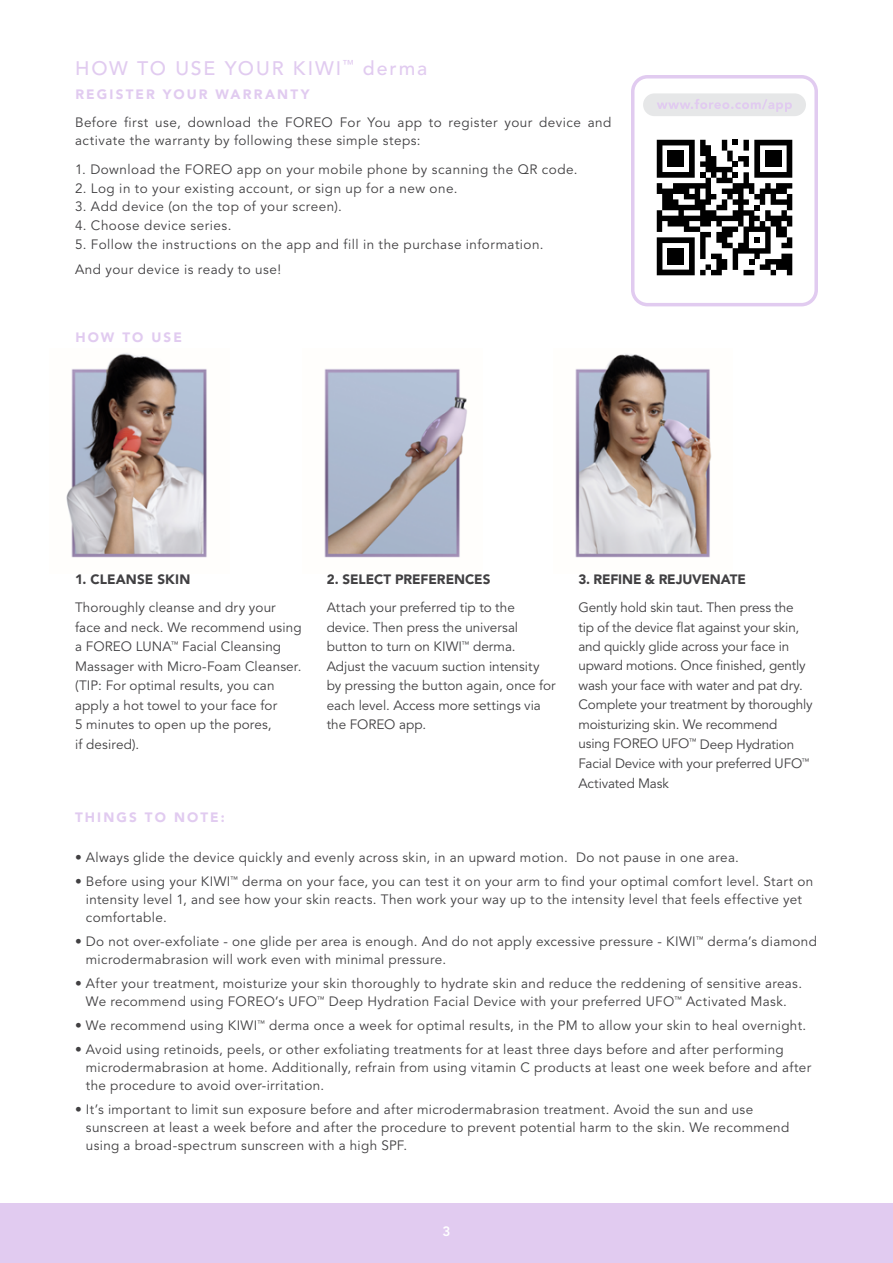
<style>
.page{position:relative;width:893px;height:1263px;background:#fff}
.page>*{position:absolute;margin:0;border:0;box-sizing:border-box;transform-origin:0 0}
.t1{font:500 19.5px "Avenir LT Std";letter-spacing:.1em;color:#e1cbf0}
.t2{font:13.5px/18px "Avenir LT Std";letter-spacing:.025em;color:#414042}
.t3{font:13.5px/19.5px "Avenir LT Std";letter-spacing:-.01em;color:#414042}
.t4{font:13.5px/19.5px "Avenir LT Std";color:#414042}
.t5{font:900 13.5px "Avenir LT Std";letter-spacing:-.005em;color:#414042}
.t6{font:900 13.5px "Avenir LT Std";letter-spacing:.16em;color:#e1cbf0}
.t7{font:800 13.5px "Avenir LT Std";color:#fff}
</style>
<div class="page">
<div style="left:0;top:1203px;width:893px;height:60px;background:#e1cbf0"></div>
<div style="left:643px;top:93px;width:163px;height:23px;background:#e6e7e8;border-radius:11px"></div>
<svg style="left:657px;top:99px;width:135px;height:13px"></svg>
<svg style="left:657px;top:140px;width:135px;height:135px"></svg>
<div style="left:668px;top:151px;width:16px;height:16px;background:#000"></div>
<div style="left:765px;top:151px;width:16px;height:16px;background:#000"></div>
<div style="left:668px;top:248px;width:16px;height:16px;background:#000"></div>
<div style="left:631px;top:75px;width:187px;height:231px;border:3px solid #e1cbf0;border-radius:15px"></div>
<img style="left:66px;top:353px;width:141px;height:205px">
<img style="left:324px;top:369px;width:143px;height:189px">
<img style="left:575px;top:354px;width:137px;height:204px">
<h1 class="t1" style="left:75px;top:57px;width:354px">HOW TO USE YOUR KIWI<sup>™</sup> derma</h1>
<p class="t6" style="left:75px;top:86px;width:236px">REGISTER YOUR WARRANTY</p>
<p class="t2" style="left:75px;top:114px;width:538px">Before first use, download the FOREO For You app to register your device and activate the warranty by following these simple steps:</p>
<p class="t2" style="left:75px;top:161px;width:504px">1. Download the FOREO app on your mobile phone by scanning the QR code.</p>
<p class="t2" style="left:75px;top:179px;width:384px">2. Log in to your existing account, or sign up for a new one.</p>
<p class="t2" style="left:75px;top:198px;width:268px">3. Add device (on the top of your screen).</p>
<p class="t2" style="left:75px;top:217px;width:158px">4. Choose device series.</p>
<p class="t2" style="left:75px;top:232px;width:470px;line-height:25.5px">5. Follow the instructions on the app and fill in the purchase information.<br>And your device is ready to use!</p>
<p class="t6" style="left:75px;top:329px;width:108px">HOW TO USE</p>
<p class="t5" style="left:75px;top:571px;width:117px">1. CLEANSE SKIN</p>
<p class="t2" style="left:75px;top:598px;width:228px;line-height:19.5px">Thoroughly cleanse and dry your face and neck. We recommend using a FOREO LUNA<sup>™</sup> Facial Cleansing<br>Massager with Micro-Foam Cleanser. (TIP: For optimal results, you can apply a hot towel to your face for<br>5 minutes to open up the pores,<br>if desired).</p>
<p class="t5" style="left:327px;top:571px;width:165px">2. SELECT PREFERENCES</p>
<p class="t4" style="left:327px;top:598px;width:231px">Attach your preferred tip to the device. Then press the universal button to turn on KIWI<sup>™</sup> derma.<br>Adjust the vacuum suction intensity by pressing the button again, once for each level. Access more settings via the FOREO app.</p>
<p class="t5" style="left:578px;top:571px;width:169px">3. REFINE &amp; REJUVENATE</p>
<p class="t3" style="left:578px;top:598px;width:236px">Gently hold skin taut. Then press the<br>tip of the device flat against your skin, and quickly glide across your face in upward motions. Once finished, gently wash your face with water and pat dry.<br>Complete your treatment by thoroughly moisturizing skin. We recommend<br>using FOREO UFO<sup>™</sup> Deep Hydration Facial Device with your preferred UFO<sup>™ </sup>Activated Mask</p>
<p class="t6" style="left:75px;top:809px;width:151px">THINGS TO NOTE:</p>
<p class="t2" style="left:75px;top:849px;width:665px">• Always glide the device quickly and evenly across skin, in an upward motion. Do not pause in one area.</p>
<p class="t2" style="left:86px;top:873px;width:729px;text-indent:-11px">• Before using your KIWI<sup>™</sup> derma on your face, you can test it on your arm to find your optimal comfort level. Start on intensity level 1, and see how your skin reacts. Then work your way up to the intensity level that feels effective yet comfortable.</p>
<p class="t2" style="left:86px;top:933px;width:733px;text-indent:-11px">• Do not over-exfoliate - one glide per area is enough. And do not apply excessive pressure - KIWI<sup>™</sup> derma’s diamond microdermabrasion will work even with minimal pressure.</p>
<p class="t2" style="left:75px;top:975px;width:729px;text-align:center">• After your treatment, moisturize your skin thoroughly to hydrate skin and reduce the reddening of sensitive areas.<br>We recommend using FOREO’s UFO<sup>™</sup> Deep Hydration Facial Device with your preferred UFO<sup>™</sup> Activated Mask.</p>
<p class="t2" style="left:75px;top:1017px;width:733px">• We recommend using KIWI<sup>™</sup> derma once a week for optimal results, in the PM to allow your skin to heal overnight.</p>
<p class="t2" style="left:86px;top:1041px;width:727px;text-indent:-11px">• Avoid using retinoids, peels, or other exfoliating treatments for at least three days before and after performing microdermabrasion at home. Additionally, refrain from using vitamin C products at least one week before and after the procedure to avoid over-irritation.</p>
<p class="t2" style="left:86px;top:1101px;width:705px;text-indent:-11px">• It’s important to limit sun exposure before and after microdermabrasion treatment. Avoid the sun and use sunscreen at least a week before and after the procedure to prevent potential harm to the skin. We recommend using a broad-spectrum sunscreen with a high SPF.</p>
<p class="t7" style="left:442px;top:1223px;width:9px">3</p>
</div>
